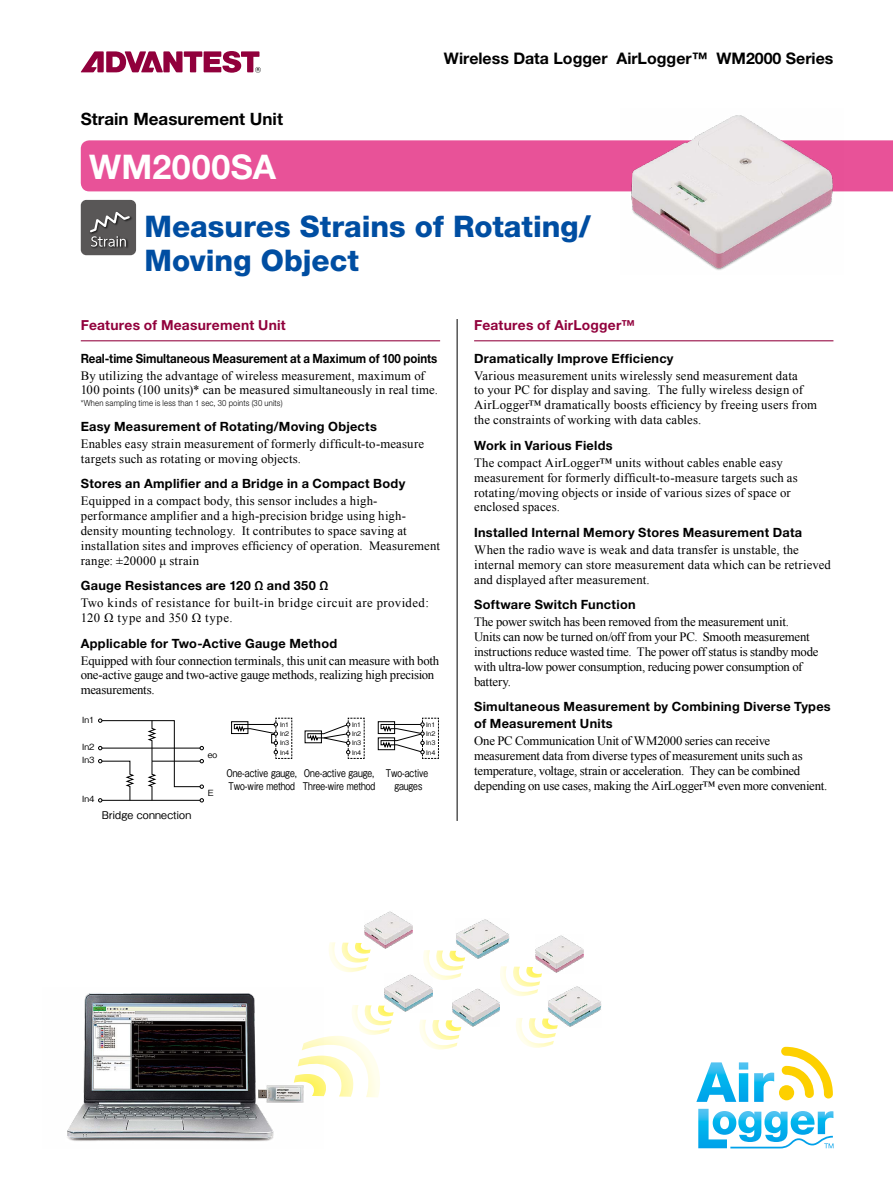
<style>
.page{position:relative;width:893px;height:1191px;background:#fff}
.page>*{position:absolute;margin:0;border:0;box-sizing:border-box;transform-origin:0 0}
.t1{font:700 34.05px "Helvetica Neue LT Std";letter-spacing:.01em;color:#fff}
.t2{font:800 29.7px/34px "Helvetica Neue LT Std";color:#004ea2}
.t3{font:700 16.95px "Helvetica Neue LT Std";color:#000}
.t4{font:700 15.9px "Helvetica Neue LT Std";color:#000}
.t5{font:700 13.8px "Helvetica Neue LT Std";letter-spacing:.015em;color:#91003c}
.t6{font:12.75px/14.9px "Times New Roman";letter-spacing:.005em;color:#000}
.t7{font:12.75px/14.9px "Times New Roman";letter-spacing:-.015em;color:#000}
.t8{font:700 12.75px/17px "Helvetica Neue LT Std";letter-spacing:.02em;color:#000}
.t9{font:12.75px/14.9px "Times New Roman";letter-spacing:.035em;color:#000}
.t10{font:700 12.75px "Helvetica Neue LT Std";letter-spacing:-.005em;color:#000;scale:.9 1}
.t11{font:500 10.65px/12.8px "Gothic BBB Pro";color:#000;scale:.8 1}
.t12{font:500 10.65px "Gothic BBB Pro";color:#000}
.t13{font:300 8.55px "Helvetica Neue LT Std";letter-spacing:.025em;color:#000;scale:.9 1}
.t14{font:500 8.55px/12.8px "Gothic BBB Pro";color:#000}
.t15{font:500 6.45px/9.1px "Gothic BBB Pro";color:#000;text-align:justify}
</style>
<div class="page">
<hr style="left:81px;top:340px;width:359px;height:1px;background:#91003c">
<hr style="left:474px;top:340px;width:359px;height:1px;background:#91003c">
<hr style="left:457px;top:319px;width:1px;height:502px;background:#000">
<svg style="left:81px;top:51px;width:180px;height:22px"></svg>
<div style="left:81px;top:140px;width:812px;height:51px;background:#e85298"></div>
<svg style="left:696px;top:1062px;width:52px;height:39px"></svg>
<svg style="left:754px;top:1072px;width:20px;height:29px"></svg>
<div style="left:779px;top:1085px;width:15px;height:15px;background:#fdd000;border-radius:50%"></div>
<svg style="left:781px;top:1046px;width:52px;height:52px"></svg>
<svg style="left:698px;top:1108px;width:135px;height:40px"></svg>
<div style="left:81px;top:200px;width:55px;height:55px;background:#595757;border-radius:6px"></div>
<img style="left:91px;top:247px;width:37px;height:2px">
<svg style="left:90px;top:212px;width:42px;height:35px"></svg>
<div style="left:231px;top:721px;width:17px;height:12px;border:1px solid #000"></div>
<svg style="left:234px;top:718px;width:59px;height:41px"></svg>
<svg style="left:98px;top:718px;width:106px;height:84px"></svg>
<svg style="left:307px;top:718px;width:58px;height:41px"></svg>
<svg style="left:381px;top:718px;width:58px;height:41px"></svg>
<img style="left:621px;top:115px;width:222px;height:155px">
<img style="left:67px;top:993px;width:237px;height:148px">
<svg style="left:500px;top:966px;width:42px;height:30px"></svg>
<img style="left:536px;top:935px;width:48px;height:38px">
<svg style="left:329px;top:942px;width:42px;height:30px"></svg>
<img style="left:364px;top:911px;width:48px;height:38px">
<svg style="left:419px;top:1020px;width:42px;height:29px"></svg>
<img style="left:452px;top:988px;width:48px;height:39px">
<svg style="left:516px;top:1018px;width:42px;height:29px"></svg>
<img style="left:548px;top:986px;width:54px;height:41px">
<svg style="left:423px;top:950px;width:42px;height:30px"></svg>
<img style="left:455px;top:919px;width:54px;height:40px">
<svg style="left:294px;top:1005px;width:100px;height:92px"></svg>
<img style="left:384px;top:973px;width:48px;height:39px">
<p class="t4" style="left:444px;top:49px;width:391px">Wireless Data Logger AirLogger™ WM2000 Series</p>
<h3 class="t3" style="left:81px;top:108px;width:204px">Strain Measurement Unit</h3>
<h1 class="t1" style="left:89px;top:145px;width:188px">WM2000SA</h1>
<h2 class="t2" style="left:145px;top:210px;width:448px">Measures Strains of Rotating/<br>Moving Object</h2>
<p class="t5" style="left:81px;top:317px;width:206px">Features of Measurement Unit</p>
<p class="t10" style="left:81px;top:350px;width:398px">Real-time Simultaneous Measurement at a Maximum of 100 points</p>
<p class="t6" style="left:81px;top:368px;width:359px">By utilizing the advantage of wireless measurement, maximum of<br>100 points (100 units)* can be measured simultaneously in real time.</p>
<p class="t13" style="left:81px;top:397px;width:226px">*When sampling time is less than 1 sec, 30 points (30 units)</p>
<p class="t8" style="left:81px;top:417px;width:298px">Easy Measurement of Rotating/Moving Objects</p>
<p class="t6" style="left:81px;top:436px;width:345px">Enables easy strain measurement of formerly difficult-to-measure targets such as rotating or moving objects.</p>
<p class="t8" style="left:81px;top:475px;width:326px">Stores an Amplifier and a Bridge in a Compact Body</p>
<p class="t6" style="left:81px;top:493px;width:361px">Equipped in a compact body, this sensor includes a high&shy;performance amplifier and a high-precision bridge using high&shy;density mounting technology. It contributes to space saving at installation sites and improves efficiency of operation. Measurement range: ±20000 μ strain</p>
<p class="t8" style="left:81px;top:577px;width:249px">Gauge Resistances are 120 Ω and 350 Ω</p>
<p class="t9" style="left:81px;top:595px;width:350px">Two kinds of resistance for built-in bridge circuit are provided:<br>120 Ω type and 350 Ω type.</p>
<p class="t8" style="left:81px;top:634px;width:258px">Applicable for Two-Active Gauge Method</p>
<p class="t7" style="left:81px;top:652px;width:360px">Equipped with four connection terminals, this unit can measure with both one-active gauge and two-active gauge methods, realizing high precision measurements.</p>
<p class="t14" style="left:82px;top:712px;width:14px">In1</p>
<p class="t14" style="left:82px;top:739px;width:14px">In2<br>In3</p>
<p class="t14" style="left:82px;top:791px;width:14px">In4</p>
<p class="t12" style="left:102px;top:806px;width:91px">Bridge connection</p>
<p class="t14" style="left:208px;top:747px;width:11px">eo</p>
<p class="t14" style="left:208px;top:785px;width:7px">E</p>
<p class="t15" style="left:280px;top:719px;width:11px">In1<br>In2<br>In3<br>In4</p>
<p class="t15" style="left:352px;top:719px;width:11px">In1<br>In2<br>In3<br>In4</p>
<p class="t15" style="left:426px;top:719px;width:11px">In1<br>In2<br>In3<br>In4</p>
<p class="t11" style="left:226px;top:765px;width:90px">One-active gauge,<br>Two-wire method</p>
<p class="t11" style="left:303px;top:765px;width:92px">One-active gauge,<br>Three-wire method</p>
<p class="t11" style="left:386px;top:765px;width:55px;text-align:center">Two-active gauges</p>
<p class="t5" style="left:474px;top:317px;width:162px">Features of AirLogger™</p>
<p class="t8" style="left:474px;top:349px;width:201px">Dramatically Improve Efficiency</p>
<p class="t6" style="left:474px;top:368px;width:344px">Various measurement units wirelessly send measurement data<br>to your PC for display and saving. The fully wireless design of AirLogger™ dramatically boosts efficiency by freeing users from the constraints of working with data cables.</p>
<p class="t8" style="left:474px;top:436px;width:140px">Work in Various Fields</p>
<p class="t6" style="left:474px;top:455px;width:325px">The compact AirLogger™ units without cables enable easy measurement for formerly difficult-to-measure targets such as rotating/moving objects or inside of various sizes of space or enclosed spaces.</p>
<p class="t8" style="left:474px;top:523px;width:330px">Installed Internal Memory Stores Measurement Data</p>
<p class="t6" style="left:474px;top:542px;width:358px">When the radio wave is weak and data transfer is unstable, the internal memory can store measurement data which can be retrieved and displayed after measurement.</p>
<p class="t8" style="left:474px;top:596px;width:163px">Software Switch Function</p>
<p class="t7" style="left:474px;top:614px;width:346px">The power switch has been removed from the measurement unit.<br>Units can now be turned on/off from your PC. Smooth measurement instructions reduce wasted time. The power off status is standby mode with ultra-low power consumption, reducing power consumption of battery.</p>
<p class="t8" style="left:474px;top:698px;width:358px">Simultaneous Measurement by Combining Diverse Types of Measurement Units</p>
<p class="t7" style="left:474px;top:733px;width:355px">One PC Communication Unit of WM2000 series can receive measurement data from diverse types of measurement units such as temperature, voltage, strain or acceleration. They can be combined depending on use cases, making the AirLogger™ even more convenient.</p>
</div>
